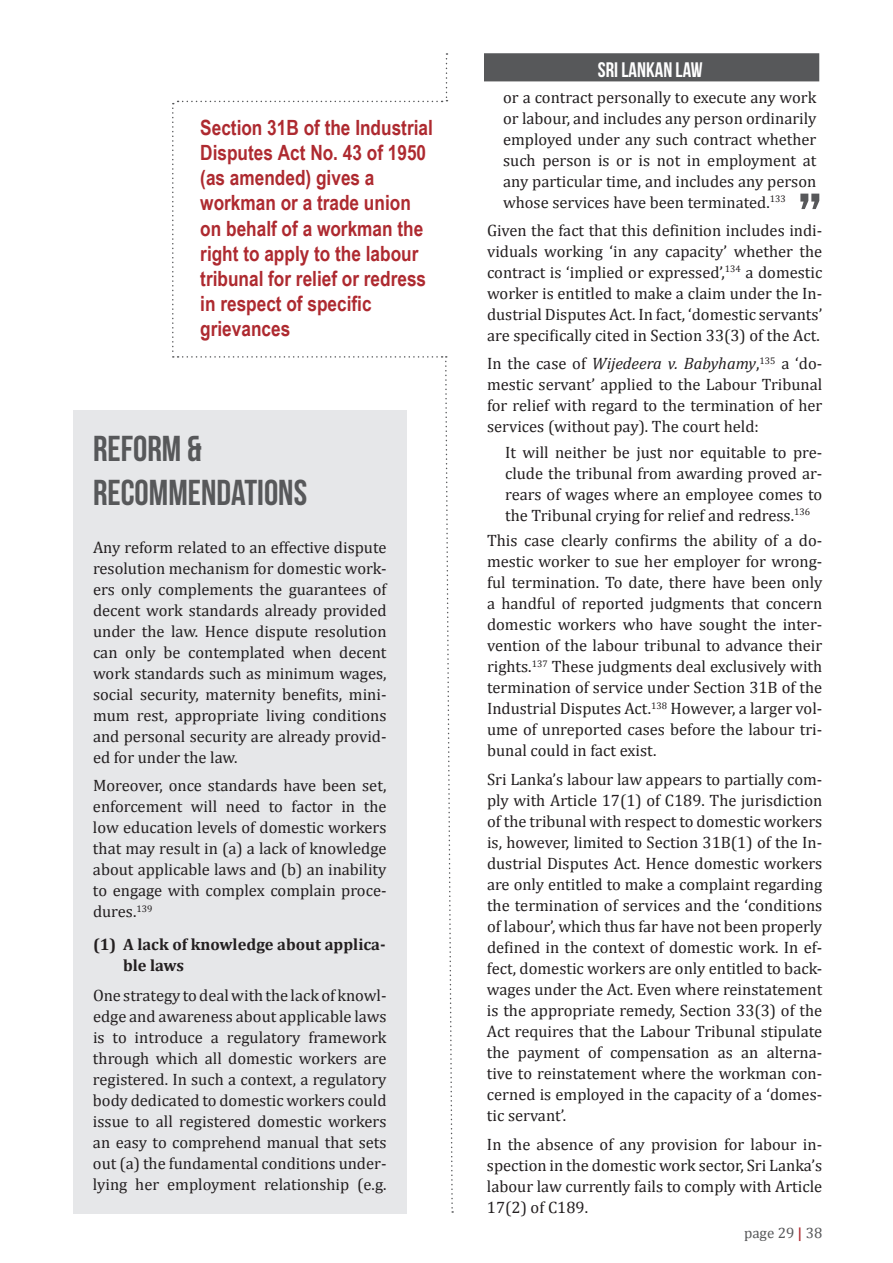
<style>
.page{position:relative;width:893px;height:1263px;background:#fff}
.page>*{position:absolute;margin:0;border:0;box-sizing:border-box;transform-origin:0 0}
.t1{font:75px "Bebas Neue";color:#57585a}
.t2{font:36px "Bebas Neue";color:#57585a}
.t3{font:700 21px/25.2px "Arial Narrow";color:#ae2a30}
.t4{font:21px "Bebas Neue";color:#fff}
.t5{font:16.5px/21px "Cambria";color:#231f20;text-align:justify}
.t6{font:700 16.5px "Cambria";color:#231f20}
.t7{font:15px "Cambria";color:#57585a}
.s1{font-style:italic}
.s2{font-weight:700;color:#ae2a30}
</style>
<div class="page">
<div style="left:73px;top:410px;width:333px;height:803px;background:#e6e7e9"></div>
<svg style="left:172px;top:53px;width:282px;height:1160px"></svg>
<div style="left:484px;top:53px;width:335px;height:28px;background:#57585a;border:2px solid #57585a"></div>
<p class="t3" style="left:200px;top:114px;width:234px">Section 31B of the Industrial<br>Disputes Act No. 43 of 1950 (as amended) gives a workman or a trade union on behalf of a workman the right to apply to the labour tribunal for relief or redress in respect of specific grievances</p>
<p class="t2" style="left:93px;top:429px;width:110px">REFORM &amp;</p>
<p class="t2" style="left:93px;top:472px;width:216px">RECOMMENDATIONS</p>
<p class="t5" style="left:93px;top:536px;width:295px">Any reform related to an effective dispute resolution mechanism for domestic work&shy;ers only complements the guarantees of decent work standards already provided under the law. Hence dispute resolution can only be contemplated when decent work standards such as minimum wages, social security, maternity benefits, mini&shy;mum rest, appropriate living conditions and personal security are already provid&shy;ed for under the law.</p>
<p class="t5" style="left:93px;top:775px;width:295px">Moreover, once standards have been set, enforcement will need to factor in the low education levels of domestic workers that may result in (a) a lack of knowledge about applicable laws and (b) an inability to engage with complex complain proce&shy;dures.<sup>139</sup></p>
<p class="t6" style="left:93px;top:933px;width:294px">(1) A lack of knowledge about applica-</p>
<p class="t5" style="left:93px;top:985px;width:295px">One strategy to deal with the lack of knowl&shy;edge and awareness about applicable laws is to introduce a regulatory framework through which all domestic workers are registered. In such a context, a regulatory body dedicated to domestic workers could issue to all registered domestic workers an easy to comprehend manual that sets out (a) the fundamental conditions under&shy;lying her employment relationship (e.g.</p>
<p class="t6" style="left:123px;top:954px;width:63px">ble laws</p>
<p class="t4" style="left:598px;top:58px;width:106px">SRI LANKAN LAW</p>
<p class="t5" style="left:503px;top:87px;width:315px">or a contract personally to execute any work or labour, and includes any person ordinarily employed under any such contract whether such person is or is not in employment at any particular time, and includes any person whose services have been terminated.<sup>133</sup></p>
<p class="t1" style="left:822px;top:224px;width:26px;rotate:-180deg">“</p>
<p class="t5" style="left:487px;top:220px;width:337px">Given the fact that this definition includes indi&shy;viduals working ‘in any capacity’ whether the contract is ‘implied or expressed’,<sup>134</sup> a domestic worker is entitled to make a claim under the In&shy;dustrial Disputes Act. In fact, ‘domestic servants’ are specifically cited in Section 33(3) of the Act.</p>
<p class="t5" style="left:487px;top:353px;width:337px">In the case of <span class="s1">Wijedeera v. Babyhamy</span>,<sup>135</sup> a ‘do&shy;mestic servant’ applied to the Labour Tribunal for relief with regard to the termination of her services (without pay). The court held:</p>
<p class="t5" style="left:505px;top:442px;width:319px">It will neither be just nor equitable to pre&shy;clude the tribunal from awarding proved ar&shy;rears of wages where an employee comes to the Tribunal crying for relief and redress.<sup>136</sup></p>
<p class="t5" style="left:487px;top:530px;width:337px">This case clearly confirms the ability of a do&shy;mestic worker to sue her employer for wrong&shy;ful termination. To date, there have been only a handful of reported judgments that concern domestic workers who have sought the inter&shy;vention of the labour tribunal to advance their rights.<sup>137</sup> These judgments deal exclusively with termination of service under Section 31B of the Industrial Disputes Act.<sup>138</sup> However, a larger vol&shy;ume of unreported cases before the labour tri&shy;bunal could in fact exist.</p>
<p class="t5" style="left:487px;top:769px;width:337px">Sri Lanka’s labour law appears to partially com&shy;ply with Article 17(1) of C189. The jurisdiction of the tribunal with respect to domestic workers is, however, limited to Section 31B(1) of the In&shy;dustrial Disputes Act. Hence domestic workers are only entitled to make a complaint regarding the termination of services and the ‘conditions of labour’, which thus far have not been properly defined in the context of domestic work. In ef&shy;fect, domestic workers are only entitled to back&shy;wages under the Act. Even where reinstatement is the appropriate remedy, Section 33(3) of the Act requires that the Labour Tribunal stipulate the payment of compensation as an alterna&shy;tive to reinstatement where the workman con&shy;cerned is employed in the capacity of a ‘domes&shy;tic servant’.</p>
<p class="t5" style="left:487px;top:1133px;width:337px">In the absence of any provision for labour in&shy;spection in the domestic work sector, Sri Lanka’s labour law currently fails to comply with Article 17(2) of C189.</p>
<p class="t7" style="left:744px;top:1224px;width:80px">page 29 <span class="s2">|</span> 38</p>
</div>
